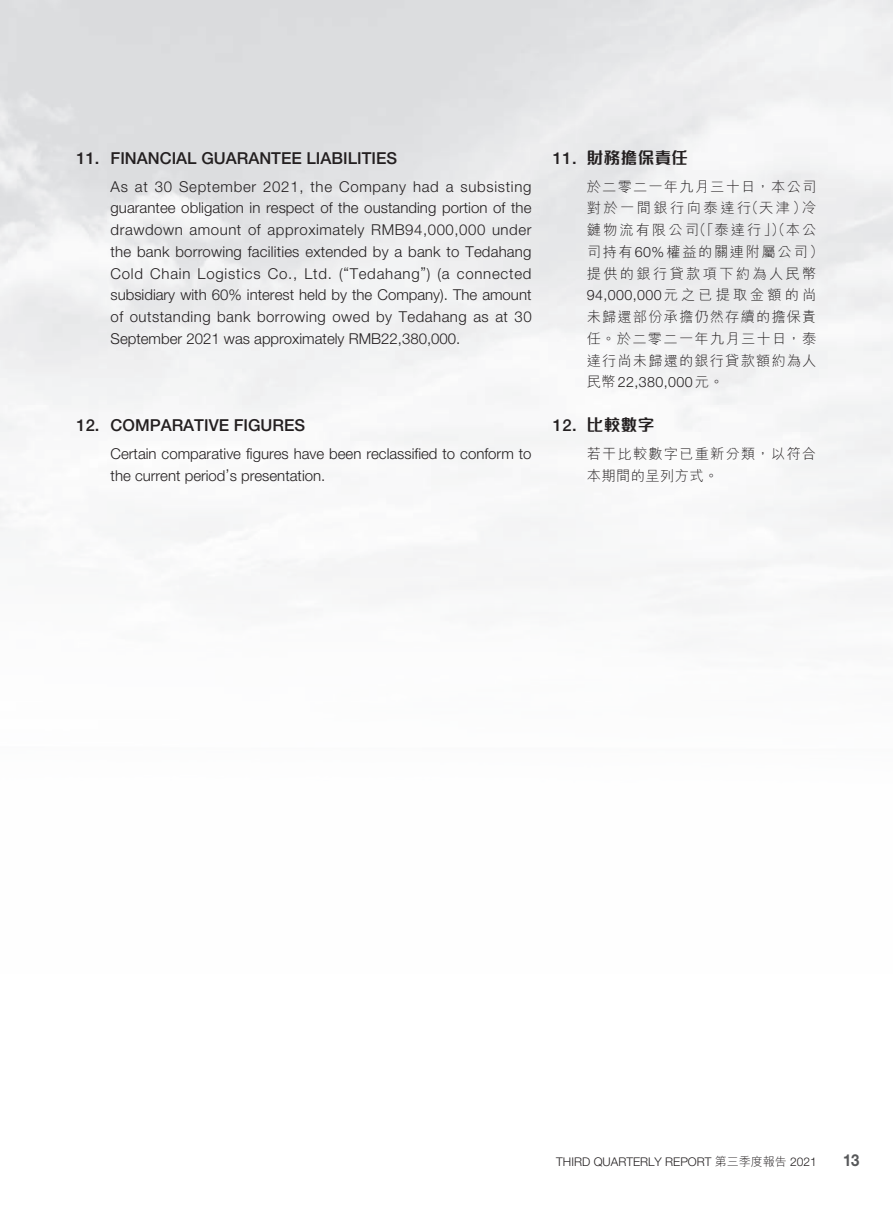
<style>
.page{position:relative;width:893px;height:1212px;background:#fff}
.page>*{position:absolute;margin:0;border:0;box-sizing:border-box;transform-origin:0 0}
._3__標題{font:500 16.5px "Helvetica Neue LT Std";color:#231f20}
._8__標題---C{font:700 16.5px "M Finance HK";letter-spacing:.03em;color:#231f20}
.t1{font:700 16.5px "Helvetica Neue LT Std";color:#57585a;scale:.9 1}
._1__內文{font:300 15px/21.8px "Helvetica Neue LT Std";color:#231f20;text-align:justify}
._6__內文---C{font:300 14.25px/21.8px "M Hei HK";letter-spacing:.085em;color:#231f20}
.t2{font:300 12px "Helvetica Neue LT Std";color:#231f20}
.s1{font-family:"Helvetica Neue LT Std";font-weight:500}
.s2{font-family:"Helvetica Neue LT Std"}
.s3{font-family:"M Hei HK"}
</style>
<div class="page">
<p class="_3__標題" style="left:77px;top:148px;width:322px">11. FINANCIAL GUARANTEE LIABILITIES</p>
<p class="_1__內文" style="left:111px;top:175px;width:423px">As at 30 September 2021, the Company had a subsisting guarantee obligation in respect of the oustanding portion of the drawdown amount of approximately RMB94,000,000 under the bank borrowing facilities extended by a bank to Tedahang Cold Chain Logistics Co., Ltd. (“Tedahang”) (a connected subsidiary with 60% interest held by the Company). The amount of outstanding bank borrowing owed by Tedahang as at 30<br>September 2021 was approximately RMB22,380,000.</p>
<p class="_3__標題" style="left:77px;top:415px;width:230px">12. COMPARATIVE FIGURES</p>
<p class="_1__內文" style="left:111px;top:443px;width:422px">Certain comparative figures have been reclassified to conform to the current period’s presentation.</p>
<p class="_8__標題---C" style="left:553px;top:149px;width:137px"><span class="s1">11.</span> 財務擔保責任</p>
<p class="_6__內文---C" style="left:587px;top:175px;width:238px">於二零二一年九月三十日，本公司對於一間銀行向泰達行（天津）冷鏈物流有限公司（「泰達行」）（本公司持有<span class="s2">60%</span>權益的關連附屬公司）提供的銀行貸款項下約為人民幣<br><span class="s2">94,000,000</span>元之已提取金額的尚未歸還部份承擔仍然存續的擔保責任。於二零二一年九月三十日，泰達行尚未歸還的銀行貸款額約為人民幣<span class="s2">22,380,000</span>元。</p>
<p class="_8__標題---C" style="left:553px;top:416px;width:103px"><span class="s1">12.</span> 比較數字</p>
<p class="_6__內文---C" style="left:587px;top:443px;width:231px">若干比較數字已重新分類，以符合本期間的呈列方式。</p>
<p class="t2" style="left:556px;top:1154px;width:262px">THIRD QUARTERLY REPORT <span class="s3">第三季度報告</span> 2021</p>
<p class="t1" style="left:843px;top:1149px;width:19px">13</p>
</div>
